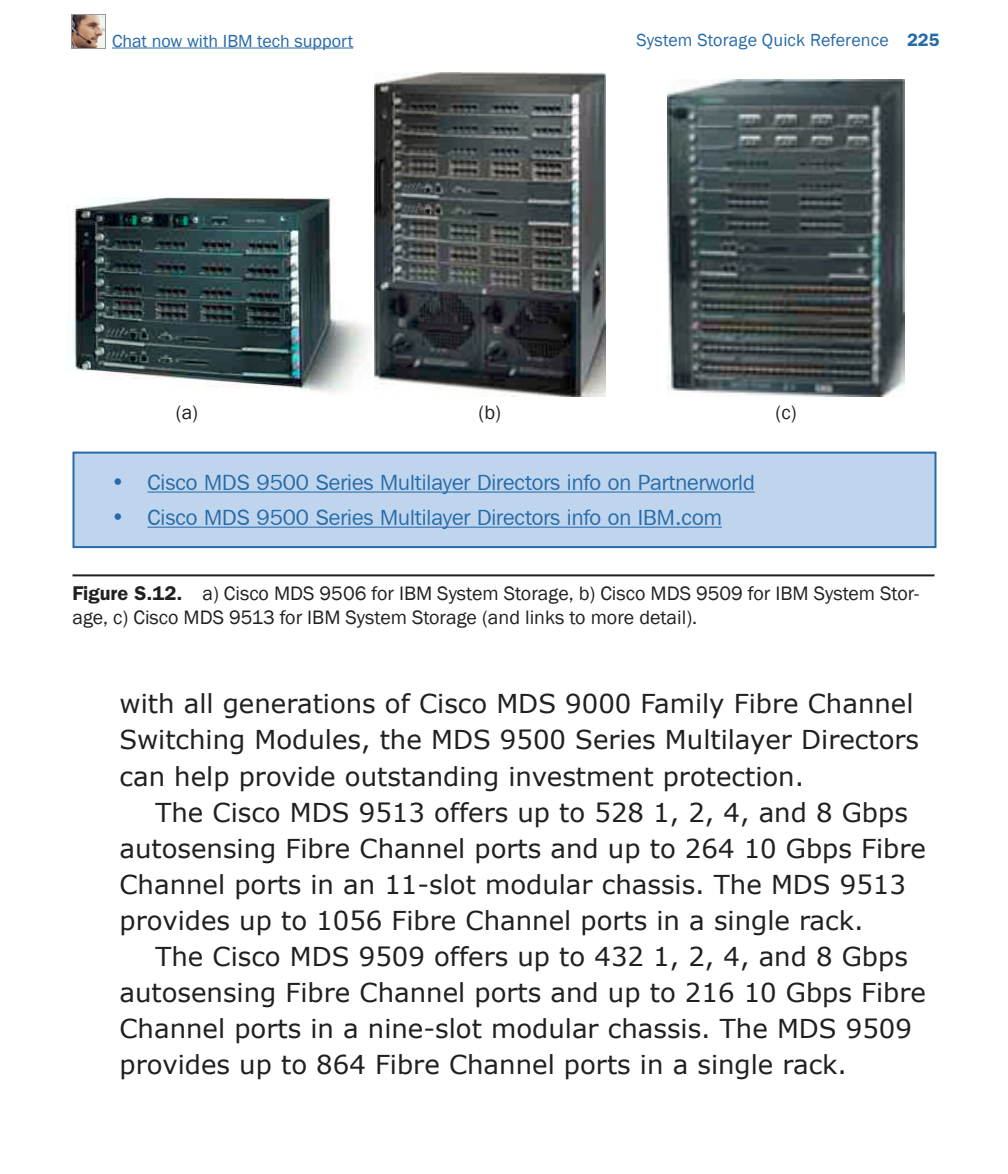
<style>
.page{position:relative;width:1008px;height:1174px;background:#fff}
.page>*{position:absolute;margin:0;border:0;box-sizing:border-box;transform-origin:0 0}
.t1{font:26px/36px "Verdana";color:#231f20}
.bxt{font:22px "Franklin Gothic IT Cby BT";color:#266aa8}
.fc{font:20px/24px "Franklin Gothic";color:#231f20}
.t1-2{font:20px "Franklin Gothic";color:#231f20}
.t2{font:18px "Franklin Gothic";color:#266aa8}
.s1{font-weight:600}
</style>
<div class="page">
<hr style="left:112px;top:48px;width:241px;height:1px;background:#266aa8">
<img style="left:72px;top:15px;width:34px;height:34px">
<div style="left:72px;top:451px;width:864px;height:97px;background:#bfd5ed;border:2px solid #266aa8"></div>
<hr style="left:147px;top:491px;width:608px;height:1px;background:#266aa8">
<hr style="left:147px;top:526px;width:575px;height:2px;background:#266aa8">
<hr style="left:72px;top:574px;width:862px;height:2px;background:#231f20">
<img style="left:73px;top:197px;width:296px;height:196px">
<img style="left:374px;top:72px;width:231px;height:324px">
<img style="left:667px;top:79px;width:238px;height:317px">
<p class="t2" style="left:112px;top:29px;width:243px">Chat now with IBM tech support</p>
<p class="t2" style="left:636px;top:29px;width:305px">System Storage Quick Reference <span class="s1">225</span></p>
<p class="t1-2" style="left:176px;top:400px;width:24px">(a)</p>
<p class="t1-2" style="left:479px;top:400px;width:24px">(b)</p>
<p class="t1-2" style="left:776px;top:400px;width:23px">(c)</p>
<p class="bxt" style="left:111px;top:469px;width:645px">• Cisco MDS 9500 Series Multilayer Directors info on Partnerworld</p>
<p class="bxt" style="left:111px;top:504px;width:612px">• Cisco MDS 9500 Series Multilayer Directors info on IBM.com</p>
<p class="fc" style="left:72px;top:582px;width:848px"><span class="s1">Figure S.12.</span> a) Cisco MDS 9506 for IBM System Storage, b) Cisco MDS 9509 for IBM System Stor&shy;age, c) Cisco MDS 9513 for IBM System Storage (and links to more detail).</p>
<p class="t1" style="left:120px;top:685px;width:801px">with all generations of Cisco MDS 9000 Family Fibre Channel<br>Switching Modules, the MDS 9500 Series Multilayer Directors can help provide outstanding investment protection.</p>
<p class="t1" style="left:120px;top:793px;width:808px;text-indent:36px">The Cisco MDS 9513 offers up to 528 1, 2, 4, and 8 Gbps autosensing Fibre Channel ports and up to 264 10 Gbps Fibre Channel ports in an 11-slot modular chassis. The MDS 9513 provides up to 1056 Fibre Channel ports in a single rack.</p>
<p class="t1" style="left:120px;top:937px;width:808px;text-indent:36px">The Cisco MDS 9509 offers up to 432 1, 2, 4, and 8 Gbps autosensing Fibre Channel ports and up to 216 10 Gbps Fibre Channel ports in a nine-slot modular chassis. The MDS 9509 provides up to 864 Fibre Channel ports in a single rack.</p>
</div>
